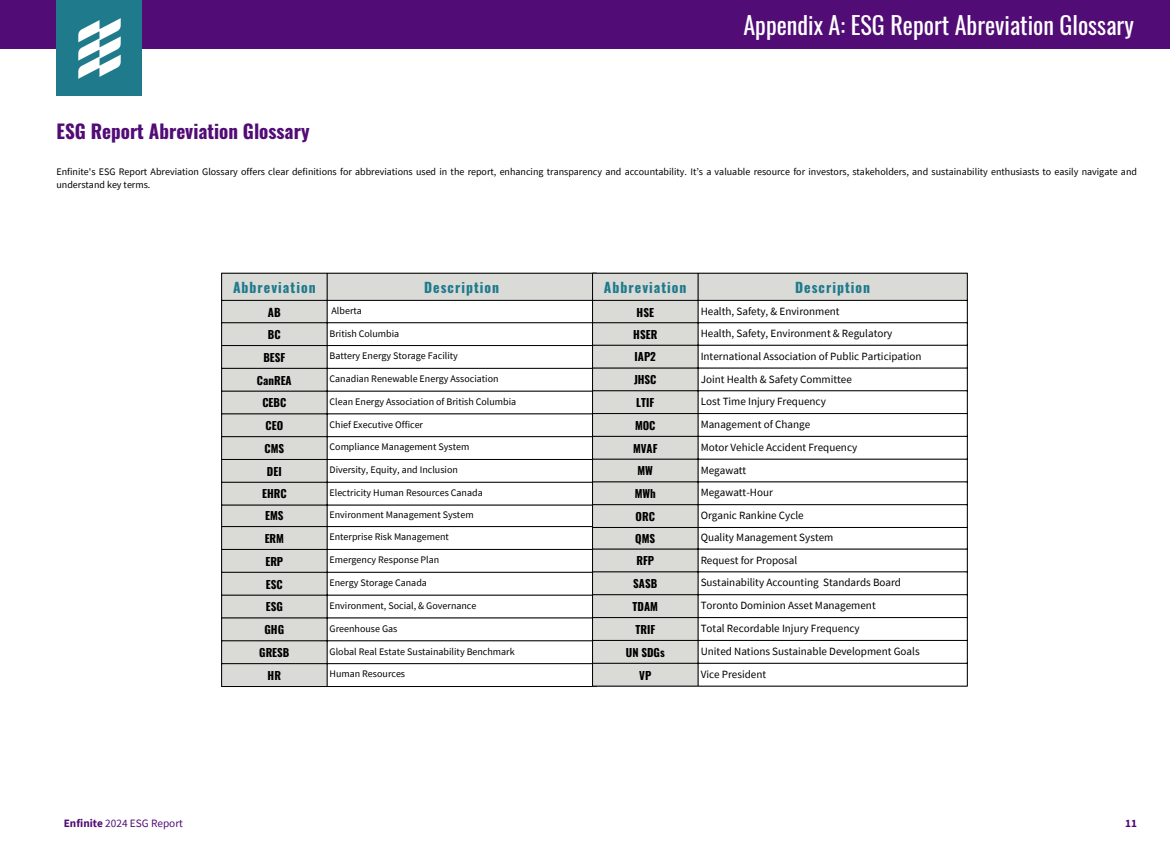
<style>
.page{position:relative;width:1170px;height:855px;background:#fff}
.page>*{position:absolute;margin:0;border:0;box-sizing:border-box;transform-origin:0 0}
.t1{font:24.12px "Oswald";color:#fff}
.t2{font:700 19px "Oswald";color:#510c76}
.t3{font:700 13.75px "Oswald";letter-spacing:.075em;color:#1f7a8c}
.t4{font:11.25px "Source Sans Pro";color:#510c76}
.t5{font:700 11.25px "Source Sans Pro";color:#510c76}
.t6{font:700 11.25px "Oswald";color:#000}
.t7{font:11.12px "Source Sans Pro";color:#000}
.t8{font:700 11.12px "Oswald";color:#000}
.t9{font:10px/13.4px "Source Sans Pro";color:#000}
.s1{font-weight:700}
</style>
<div class="page">
<div style="left:0;top:0;width:1170px;height:49px;background:#510c76"></div>
<div style="left:57px;top:0;width:85px;height:95px;background:#1f7a8c"></div>
<img style="left:78px;top:18px;width:43px;height:61px">
<div style="left:222px;top:274px;width:370px;height:412px;background:#dadad7"></div>
<svg style="left:328px;top:301px;width:264px;height:385px"></svg>
<hr style="left:221px;top:274px;width:1px;height:412px;background:#000">
<hr style="left:327px;top:274px;width:1px;height:412px;background:#000">
<hr style="left:221px;top:273px;width:376px;height:1px;background:#000">
<hr style="left:221px;top:300px;width:376px;height:1px;background:#000">
<hr style="left:221px;top:322px;width:376px;height:1px;background:#000">
<hr style="left:221px;top:345px;width:376px;height:1px;background:#000">
<hr style="left:221px;top:368px;width:376px;height:1px;background:#000">
<hr style="left:221px;top:391px;width:376px;height:1px;background:#000">
<hr style="left:221px;top:413px;width:376px;height:1px;background:#000">
<hr style="left:221px;top:436px;width:376px;height:1px;background:#000">
<hr style="left:221px;top:459px;width:376px;height:1px;background:#000">
<hr style="left:221px;top:482px;width:376px;height:1px;background:#000">
<hr style="left:221px;top:505px;width:376px;height:1px;background:#000">
<hr style="left:221px;top:526px;width:376px;height:1px;background:#000">
<hr style="left:221px;top:549px;width:376px;height:1px;background:#000">
<hr style="left:221px;top:572px;width:376px;height:1px;background:#000">
<hr style="left:221px;top:595px;width:376px;height:1px;background:#000">
<hr style="left:221px;top:618px;width:376px;height:1px;background:#000">
<hr style="left:221px;top:640px;width:376px;height:1px;background:#000">
<hr style="left:221px;top:663px;width:376px;height:1px;background:#000">
<hr style="left:221px;top:686px;width:376px;height:1px;background:#000">
<div style="left:593px;top:274px;width:374px;height:412px;background:#dadad7"></div>
<svg style="left:699px;top:301px;width:268px;height:385px"></svg>
<hr style="left:592px;top:274px;width:1px;height:412px;background:#000">
<hr style="left:698px;top:274px;width:1px;height:412px;background:#000">
<hr style="left:967px;top:274px;width:1px;height:412px;background:#000">
<hr style="left:592px;top:273px;width:376px;height:1px;background:#000">
<hr style="left:592px;top:300px;width:376px;height:1px;background:#000">
<hr style="left:592px;top:322px;width:376px;height:1px;background:#000">
<hr style="left:592px;top:345px;width:376px;height:1px;background:#000">
<hr style="left:592px;top:368px;width:376px;height:1px;background:#000">
<hr style="left:592px;top:390px;width:376px;height:1px;background:#000">
<hr style="left:592px;top:413px;width:376px;height:1px;background:#000">
<hr style="left:592px;top:436px;width:376px;height:1px;background:#000">
<hr style="left:592px;top:459px;width:376px;height:1px;background:#000">
<hr style="left:592px;top:481px;width:376px;height:1px;background:#000">
<hr style="left:592px;top:504px;width:376px;height:1px;background:#000">
<hr style="left:592px;top:527px;width:376px;height:1px;background:#000">
<hr style="left:592px;top:549px;width:376px;height:1px;background:#000">
<hr style="left:592px;top:571px;width:376px;height:1px;background:#000">
<hr style="left:592px;top:594px;width:376px;height:1px;background:#000">
<hr style="left:592px;top:617px;width:376px;height:1px;background:#000">
<hr style="left:592px;top:640px;width:376px;height:1px;background:#000">
<hr style="left:592px;top:663px;width:376px;height:1px;background:#000">
<hr style="left:592px;top:686px;width:376px;height:1px;background:#000">
<h1 class="t1" style="left:743px;top:6px;width:392px">Appendix A: ESG Report Abreviation Glossary</h1>
<p class="t2" style="left:57px;top:117px;width:255px">ESG Report Abreviation Glossary</p>
<p class="t9" style="left:57px;top:165px;width:1082px">Enfinite's ESG Report Abreviation Glossary offers clear definitions for abbreviations used in the report, enhancing transparency and accountability. It’s a valuable resource for investors, stakeholders, and sustainability enthusiasts to easily navigate and understand key terms.</p>
<p class="t3" style="left:233px;top:276px;width:84px">Abbreviation</p>
<p class="t3" style="left:424px;top:276px;width:77px">Description</p>
<p class="t6" style="left:268px;top:303px;width:14px">AB</p>
<p class="t9" style="left:332px;top:304px;width:32px">Alberta</p>
<p class="t8" style="left:268px;top:326px;width:14px">BC</p>
<p class="t9" style="left:330px;top:326px;width:71px">British Columbia</p>
<p class="t8" style="left:263px;top:349px;width:23px">BESF</p>
<p class="t9" style="left:330px;top:349px;width:130px">Battery Energy Storage Facility</p>
<p class="t8" style="left:257px;top:371px;width:36px">CanREA</p>
<p class="t9" style="left:330px;top:372px;width:171px">Canadian Renewable Energy Association</p>
<p class="t8" style="left:262px;top:394px;width:25px">CEBC</p>
<p class="t9" style="left:330px;top:395px;width:188px">Clean Energy Association of British Columbia</p>
<p class="t8" style="left:266px;top:417px;width:19px">CEO</p>
<p class="t9" style="left:330px;top:417px;width:95px">Chief Executive Officer</p>
<p class="t8" style="left:265px;top:440px;width:21px">CMS</p>
<p class="t9" style="left:330px;top:440px;width:141px">Compliance Management System</p>
<p class="t8" style="left:267px;top:462px;width:16px">DEI</p>
<p class="t9" style="left:330px;top:463px;width:130px">Diversity, Equity, and Inclusion</p>
<p class="t8" style="left:262px;top:485px;width:26px">EHRC</p>
<p class="t9" style="left:330px;top:486px;width:155px">Electricity Human Resources Canada</p>
<p class="t8" style="left:265px;top:507px;width:20px">EMS</p>
<p class="t9" style="left:330px;top:508px;width:146px">Environment Management System</p>
<p class="t8" style="left:265px;top:530px;width:21px">ERM</p>
<p class="t9" style="left:330px;top:530px;width:121px">Enterprise Risk Management</p>
<p class="t8" style="left:265px;top:552px;width:19px">ERP</p>
<p class="t9" style="left:330px;top:553px;width:111px">Emergency Response Plan</p>
<p class="t8" style="left:266px;top:575px;width:18px">ESC</p>
<p class="t9" style="left:330px;top:576px;width:99px">Energy Storage Canada</p>
<p class="t8" style="left:266px;top:598px;width:19px">ESG</p>
<p class="t9" style="left:330px;top:599px;width:148px">Environment, Social, &amp; Governance</p>
<p class="t8" style="left:265px;top:621px;width:21px">GHG</p>
<p class="t9" style="left:330px;top:621px;width:69px">Greenhouse Gas</p>
<p class="t8" style="left:259px;top:644px;width:32px">GRESB</p>
<p class="t9" style="left:330px;top:644px;width:187px">Global Real Estate Sustainability Benchmark</p>
<p class="t8" style="left:268px;top:667px;width:15px">HR</p>
<p class="t9" style="left:330px;top:667px;width:77px">Human Resources</p>
<p class="t3" style="left:604px;top:276px;width:84px">Abbreviation</p>
<p class="t3" style="left:795px;top:276px;width:77px">Description</p>
<p class="t8" style="left:637px;top:303px;width:19px">HSE</p>
<p class="t7" style="left:701px;top:304px;width:141px">Health, Safety, &amp; Environment</p>
<p class="t8" style="left:633px;top:326px;width:26px">HSER</p>
<p class="t7" style="left:701px;top:326px;width:193px">Health, Safety, Environment &amp; Regulatory</p>
<p class="t8" style="left:635px;top:348px;width:23px">IAP2</p>
<p class="t7" style="left:701px;top:349px;width:222px">International Association of Public Participation</p>
<p class="t8" style="left:634px;top:371px;width:24px">JHSC</p>
<p class="t7" style="left:701px;top:372px;width:153px">Joint Health &amp; Safety Committee</p>
<p class="t8" style="left:636px;top:394px;width:19px">LTIF</p>
<p class="t7" style="left:701px;top:394px;width:127px">Lost Time Injury Frequency</p>
<p class="t8" style="left:635px;top:417px;width:22px">MOC</p>
<p class="t7" style="left:701px;top:417px;width:111px">Management of Change</p>
<p class="t8" style="left:633px;top:439px;width:26px">MVAF</p>
<p class="t7" style="left:701px;top:440px;width:158px">Motor Vehicle Accident Frequency</p>
<p class="t8" style="left:638px;top:462px;width:17px">MW</p>
<p class="t7" style="left:701px;top:463px;width:47px">Megawatt</p>
<p class="t8" style="left:635px;top:485px;width:23px">MWh</p>
<p class="t7" style="left:701px;top:486px;width:74px">Megawatt-Hour</p>
<p class="t8" style="left:636px;top:508px;width:21px">ORC</p>
<p class="t7" style="left:701px;top:508px;width:105px">Organic Rankine Cycle</p>
<p class="t8" style="left:635px;top:530px;width:21px">QMS</p>
<p class="t7" style="left:701px;top:530px;width:134px">Quality Management System</p>
<p class="t8" style="left:636px;top:552px;width:19px">RFP</p>
<p class="t7" style="left:701px;top:553px;width:98px">Request for Proposal</p>
<p class="t8" style="left:633px;top:575px;width:25px">SASB</p>
<p class="t7" style="left:701px;top:576px;width:202px">Sustainability Accounting Standards Board</p>
<p class="t8" style="left:633px;top:598px;width:27px">TDAM</p>
<p class="t7" style="left:701px;top:598px;width:177px">Toronto Dominion Asset Management</p>
<p class="t8" style="left:635px;top:621px;width:21px">TRIF</p>
<p class="t7" style="left:701px;top:621px;width:160px">Total Recordable Injury Frequency</p>
<p class="t8" style="left:626px;top:643px;width:40px">UN SDGs</p>
<p class="t7" style="left:701px;top:644px;width:220px">United Nations Sustainable Development Goals</p>
<p class="t8" style="left:639px;top:666px;width:14px">VP</p>
<h3 class="t7" style="left:701px;top:667px;width:67px">Vice President</h3>
<h2 class="t4" style="left:64px;top:816px;width:121px"><span class="s1">Enfinite</span> 2024 ESG Report</h2>
<p class="t5" style="left:1125px;top:816px;width:13px">11</p>
</div>
